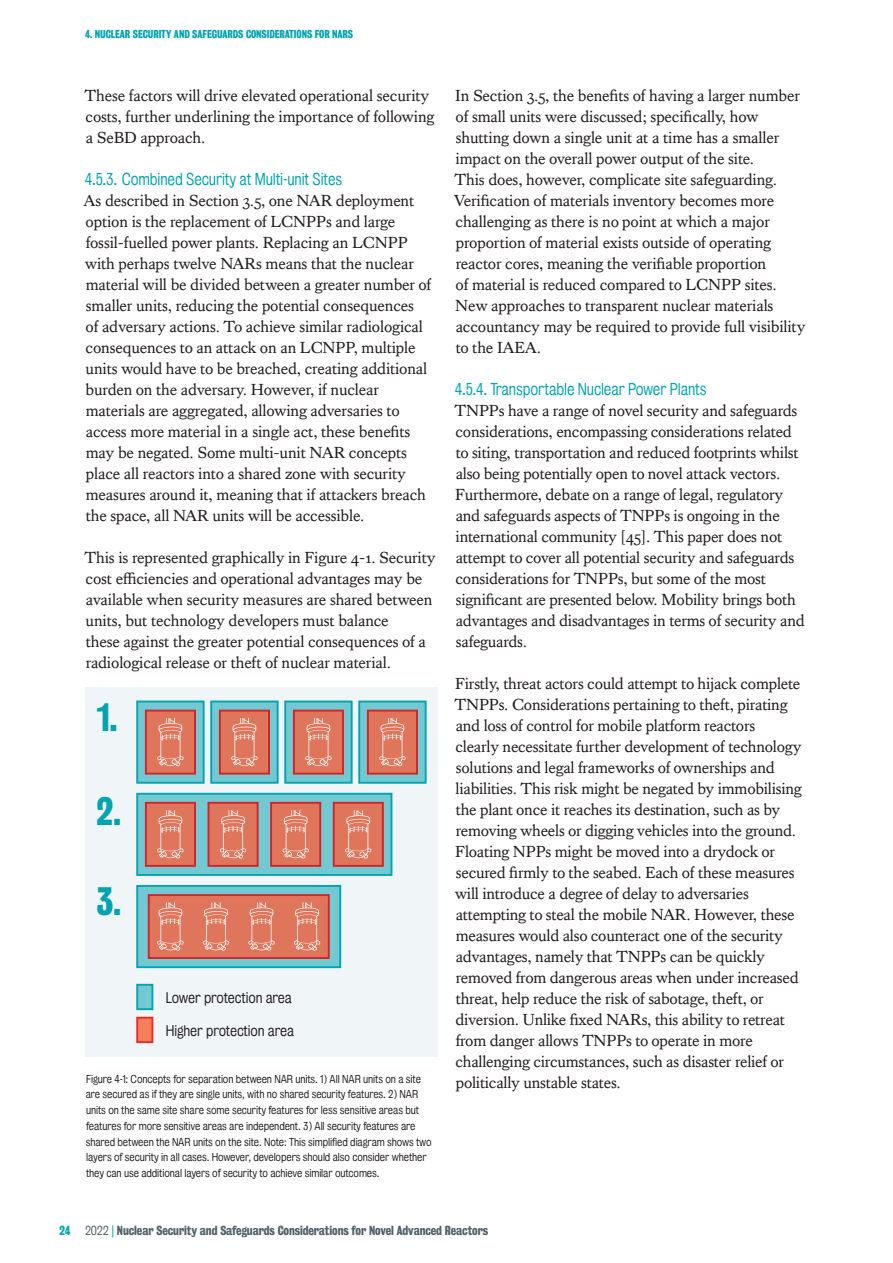
<style>
.page{position:relative;width:893px;height:1263px;background:#fff}
.page>*{position:absolute;margin:0;border:0;box-sizing:border-box;transform-origin:0 0}
.t1{font:36.15px "Kings Bureau Grot Three Seven";color:#00a3b0}
.Body_text_-_space_af{font:16.5px/21px "Kings Caslon Text";letter-spacing:-.015em;color:#231f20}
.t2{font:15.75px "Kings Bureau Grot Five One";letter-spacing:-.01em;color:#00a3b0;scale:.95 1}
.t3{font:14.1px "Kings Bureau Grot Five One";letter-spacing:-.01em;color:#231f20}
.t4{font:12px "Kings Bureau Grot Three Seven";letter-spacing:-.01em;color:#52636a}
.t5{font:10.5px/15.8px "Kings Bureau Grot Five One";letter-spacing:-.01em;color:#231f20}
.header_-_left{font:10.5px "Kings Bureau Grot Three Seven";letter-spacing:-.01em;color:#00a3b0}
.s1{color:#00a3b0}
.s2{font-family:"Kings Bureau Grot Five One"}
.s3{font-family:"Kings Bureau Grot Five One";color:#00a3b0}
</style>
<div class="page">
<div style="left:85px;top:687px;width:353px;height:369px;background:#f0f5f7"></div>
<div style="left:136px;top:793px;width:256px;height:83px;background:#73c9d2;border:2px solid #00a3b0"></div>
<div style="left:136px;top:885px;width:205px;height:83px;background:#73c9d2;border:2px solid #00a3b0"></div>
<div style="left:145px;top:802px;width:51px;height:65px;background:#df765c;border:2px solid #d1232a"></div>
<svg style="left:157px;top:810px;width:27px;height:48px"></svg>
<div style="left:148px;top:894px;width:182px;height:65px;background:#df765c;border:2px solid #d1232a"></div>
<svg style="left:157px;top:902px;width:27px;height:49px"></svg>
<div style="left:136px;top:700px;width:69px;height:84px;background:#73c9d2;border:2px solid #00a3b0"></div>
<div style="left:145px;top:710px;width:51px;height:64px;background:#df765c;border:2px solid #d1232a"></div>
<svg style="left:157px;top:718px;width:27px;height:48px"></svg>
<div style="left:210px;top:700px;width:69px;height:84px;background:#73c9d2;border:2px solid #00a3b0"></div>
<div style="left:219px;top:710px;width:51px;height:64px;background:#df765c;border:2px solid #d1232a"></div>
<svg style="left:231px;top:718px;width:27px;height:48px"></svg>
<div style="left:284px;top:700px;width:69px;height:84px;background:#73c9d2;border:2px solid #00a3b0"></div>
<div style="left:293px;top:710px;width:51px;height:64px;background:#df765c;border:2px solid #d1232a"></div>
<svg style="left:305px;top:718px;width:27px;height:48px"></svg>
<div style="left:358px;top:700px;width:69px;height:84px;background:#73c9d2;border:2px solid #00a3b0"></div>
<div style="left:367px;top:710px;width:51px;height:64px;background:#df765c;border:2px solid #d1232a"></div>
<svg style="left:379px;top:718px;width:27px;height:48px"></svg>
<div style="left:208px;top:802px;width:51px;height:65px;background:#df765c;border:2px solid #d1232a"></div>
<svg style="left:220px;top:810px;width:26px;height:48px"></svg>
<div style="left:270px;top:802px;width:51px;height:65px;background:#df765c;border:2px solid #d1232a"></div>
<svg style="left:282px;top:810px;width:27px;height:48px"></svg>
<div style="left:333px;top:802px;width:51px;height:65px;background:#df765c;border:2px solid #d1232a"></div>
<svg style="left:345px;top:810px;width:26px;height:48px"></svg>
<svg style="left:203px;top:902px;width:26px;height:49px"></svg>
<svg style="left:248px;top:902px;width:27px;height:49px"></svg>
<svg style="left:294px;top:902px;width:26px;height:49px"></svg>
<div style="left:136px;top:984px;width:17px;height:26px;background:#73c9d2;border:2px solid #00a3b0"></div>
<div style="left:136px;top:1017px;width:17px;height:26px;background:#f47f5c;border:2px solid #ee2a23"></div>
<p class="header_-_left" style="left:85px;top:28px;width:270px">4. NUCLEAR SECURITY AND SAFEGUARDS CONSIDERATIONS FOR NARS</p>
<p class="Body_text_-_space_af" style="left:85px;top:85px;width:351px">These factors will drive elevated operational security costs, further underlining the importance of following a SeBD approach.</p>
<p class="t2" style="left:85px;top:170px;width:273px">4.5.3. Combined Security at Multi-unit Sites</p>
<p class="Body_text_-_space_af" style="left:84px;top:190px;width:349px">As described in Section 3.5, one NAR deployment option is the replacement of LCNPPs and large fossil-fuelled power plants. Replacing an LCNPP with perhaps twelve NARs means that the nuclear material will be divided between a greater number of smaller units, reducing the potential consequences<br>of adversary actions. To achieve similar radiological consequences to an attack on an LCNPP, multiple units would have to be breached, creating additional burden on the adversary. However, if nuclear materials are aggregated, allowing adversaries to access more material in a single act, these benefits may be negated. Some multi-unit NAR concepts place all reactors into a shared zone with security measures around it, meaning that if attackers breach the space, all NAR units will be accessible.</p>
<p class="Body_text_-_space_af" style="left:85px;top:547px;width:352px">This is represented graphically in Figure 4-1. Security cost efficiencies and operational advantages may be available when security measures are shared between units, but technology developers must balance<br>these against the greater potential consequences of a radiological release or theft of nuclear material.</p>
<p class="t1" style="left:96px;top:696px;width:20px">1.</p>
<p class="t1" style="left:96px;top:791px;width:24px">2.</p>
<p class="t1" style="left:96px;top:880px;width:24px">3.</p>
<p class="t3" style="left:166px;top:989px;width:128px">Lower protection area</p>
<p class="t3" style="left:166px;top:1022px;width:130px">Higher protection area</p>
<p class="t5" style="left:86px;top:1071px;width:347px">Figure 4-1: Concepts for separation between NAR units. 1) All NAR units on a site are secured as if they are single units, with no shared security features. 2) NAR units on the same site share some security features for less sensitive areas but features for more sensitive areas are independent. 3) All security features are shared between the NAR units on the site. Note: This simplified diagram shows two layers of security in all cases. However, developers should also consider whether they can use additional layers of security to achieve similar outcomes.</p>
<p class="Body_text_-_space_af" style="left:454px;top:85px;width:353px">In Section 3.5, the benefits of having a larger number of small units were discussed; specifically, how shutting down a single unit at a time has a smaller impact on the overall power output of the site.<br>This does, however, complicate site safeguarding.<br>Verification of materials inventory becomes more challenging as there is no point at which a major proportion of material exists outside of operating reactor cores, meaning the verifiable proportion<br>of material is reduced compared to LCNPP sites.<br>New approaches to transparent nuclear materials accountancy may be required to provide full visibility to the IAEA.</p>
<p class="t2" style="left:455px;top:380px;width:267px">4.5.4. Transportable Nuclear Power Plants</p>
<p class="Body_text_-_space_af" style="left:455px;top:400px;width:352px">TNPPs have a range of novel security and safeguards considerations, encompassing considerations related to siting, transportation and reduced footprints whilst also being potentially open to novel attack vectors.<br>Furthermore, debate on a range of legal, regulatory and safeguards aspects of TNPPs is ongoing in the international community [45]. This paper does not attempt to cover all potential security and safeguards considerations for TNPPs, but some of the most significant are presented below. Mobility brings both advantages and disadvantages in terms of security and safeguards.</p>
<p class="Body_text_-_space_af" style="left:455px;top:673px;width:349px">Firstly, threat actors could attempt to hijack complete TNPPs. Considerations pertaining to theft, pirating and loss of control for mobile platform reactors clearly necessitate further development of technology solutions and legal frameworks of ownerships and liabilities. This risk might be negated by immobilising the plant once it reaches its destination, such as by removing wheels or digging vehicles into the ground.<br>Floating NPPs might be moved into a drydock or secured firmly to the seabed. Each of these measures will introduce a degree of delay to adversaries attempting to steal the mobile NAR. However, these measures would also counteract one of the security advantages, namely that TNPPs can be quickly removed from dangerous areas when under increased threat, help reduce the risk of sabotage, theft, or diversion. Unlike fixed NARs, this ability to retreat from danger allows TNPPs to operate in more challenging circumstances, such as disaster relief or politically unstable states.</p>
<p class="t4" style="left:60px;top:1223px;width:430px"><span class="s1">24</span> <span class="s2">2022</span> <span class="s3">|</span> Nuclear Security and Safeguards Considerations for Novel Advanced Reactors</p>
</div>
